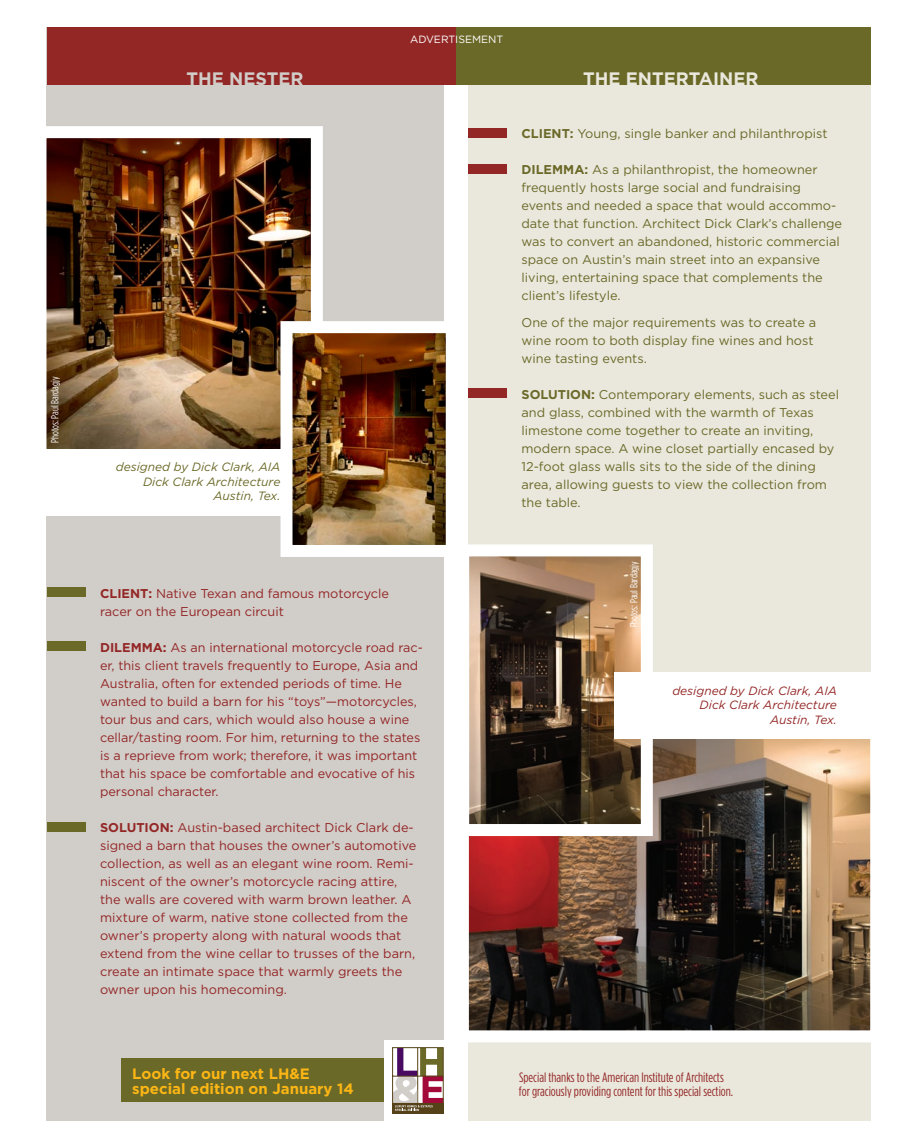
<style>
.page{position:relative;width:918px;height:1148px;background:#fff}
.page>*{position:absolute;margin:0;border:0;box-sizing:border-box;transform-origin:0 0}
.t1{font:700 18px "Gotham";color:#eae8dd}
.t2{font:700 18px "Gotham";color:#d1cdc9}
.t3{font:700 15px "Gotham";color:#fcb615}
.t4{font:13.5px/13.5px "Gotham Condensed";color:#932726}
.Body{font:12.75px/18px "Gotham";color:#932726}
.Body-2{font:12.75px/18px "Gotham";color:#6b6928}
.Designer{font:italic 12px "Gotham";color:#6b6928}
.Designer-2{font:italic 12px "Gotham";color:#932726}
.t5{font:10.5px "Gotham Condensed";color:#fff}
.Slugs{font:10.5px "Gotham";color:#fff}
.s1{font-weight:700}
</style>
<div class="page">
<div style="left:47px;top:27px;width:397px;height:1093px;background:#d1cdc9"></div>
<div style="left:469px;top:27px;width:402px;height:1093px;background:#eae8dd"></div>
<div style="left:47px;top:27px;width:409px;height:58px;background:#932726"></div>
<div style="left:47px;top:641px;width:38px;height:9px;background:#6b6928"></div>
<div style="left:47px;top:587px;width:38px;height:9px;background:#6b6928"></div>
<div style="left:47px;top:822px;width:38px;height:10px;background:#6b6928"></div>
<div style="left:456px;top:27px;width:415px;height:58px;background:#6b6928"></div>
<div style="left:468px;top:164px;width:39px;height:10px;background:#932726"></div>
<div style="left:468px;top:128px;width:39px;height:9px;background:#932726"></div>
<div style="left:468px;top:388px;width:39px;height:10px;background:#932726"></div>
<div style="left:122px;top:1058px;width:266px;height:44px;background:#6b6928"></div>
<div style="left:385px;top:1040px;width:66px;height:81px;background:#fff"></div>
<div style="left:392px;top:1103px;width:52px;height:10px;background:#564218"></div>
<svg style="left:392px;top:1047px;width:52px;height:64px"></svg>
<img style="left:46px;top:120px;width:277px;height:400px">
<img style="left:274px;top:315px;width:172px;height:242px">
<div style="left:42px;top:448px;width:243px;height:67px;background:#fff"></div>
<img style="left:468px;top:739px;width:403px;height:309px">
<img style="left:468px;top:538px;width:191px;height:304px">
<div style="left:614px;top:672px;width:258px;height:67px;background:#fff"></div>
<p class="t5" style="left:49px;top:443px;width:68px;rotate:-90deg">Photos: Paul Bardagjy</p>
<p class="t2" style="left:186px;top:68px;width:119px">THE NESTER</p>
<p class="Designer" style="left:116px;top:460px;width:166px">designed by Dick Clark, AIA</p>
<p class="Designer" style="left:143px;top:475px;width:139px">Dick Clark Architecture</p>
<p class="Designer" style="left:214px;top:489px;width:68px">Austin, Tex.</p>
<p class="Slugs" style="left:410px;top:33px;width:16px">ADVERTI</p>
<p class="Slugs" style="left:458px;top:33px;width:16px">SEMENT</p>
<p class="t1" style="left:583px;top:68px;width:177px">THE ENTERTAINER</p>
<p class="Body-2" style="left:522px;top:124px;width:308px"><span class="s1">CLIENT:</span> Young, single banker and philanthropist</p>
<p class="Body-2" style="left:522px;top:160px;width:322px"><span class="s1">DILEMMA:</span> As a philanthropist, the homeowner frequently hosts large social and fundraising events and needed a space that would accommo&shy;date that function. Architect Dick Clark’s challenge was to convert an abandoned, historic commercial space on Austin’s main street into an expansive living, entertaining space that complements the client’s lifestyle.</p>
<p class="Body-2" style="left:522px;top:313px;width:296px">One of the major requirements was to create a wine room to both display fine wines and host wine tasting events.</p>
<p class="Body-2" style="left:522px;top:385px;width:319px"><span class="s1">SOLUTION:</span> Contemporary elements, such as steel and glass, combined with the warmth of Texas limestone come together to create an inviting, modern space. A wine closet partially encased by 12-foot glass walls sits to the side of the dining area, allowing guests to view the collection from the table.</p>
<p class="Body" style="left:100px;top:584px;width:291px"><span class="s1">CLIENT:</span> Native Texan and famous motorcycle racer on the European circuit</p>
<p class="Body" style="left:100px;top:638px;width:324px"><span class="s1">DILEMMA:</span> As an international motorcycle road rac&shy;er, this client travels frequently to Europe, Asia and Australia, often for extended periods of time. He wanted to build a barn for his “toys”—motorcycles, tour bus and cars, which would also house a wine cellar/tasting room. For him, returning to the states is a reprieve from work; therefore, it was important that his space be comfortable and evocative of his personal character.</p>
<p class="Body" style="left:100px;top:818px;width:318px"><span class="s1">SOLUTION:</span> Austin-based architect Dick Clark de&shy;signed a barn that houses the owner’s automotive collection, as well as an elegant wine room. Remi&shy;niscent of the owner’s motorcycle racing attire, the walls are covered with warm brown leather. A mixture of warm, native stone collected from the owner’s property along with natural woods that extend from the wine cellar to trusses of the barn, create an intimate space that warmly greets the owner upon his homecoming.</p>
<p class="t5" style="left:628px;top:627px;width:68px;rotate:-90deg">Photos: Paul Bardagjy</p>
<p class="Designer-2" style="left:672px;top:684px;width:166px">designed by Dick Clark, AIA</p>
<p class="Designer-2" style="left:700px;top:698px;width:139px">Dick Clark Architecture</p>
<p class="Designer-2" style="left:770px;top:713px;width:68px">Austin, Tex.</p>
<p class="t3" style="left:132px;top:1064px;width:179px">Look for our next LH&amp;E</p>
<p class="t3" style="left:132px;top:1079px;width:223px">special edition on January 14</p>
<p class="t4" style="left:519px;top:1070px;width:216px">Special thanks to the American Institute of Architects for graciously providing content for this special section.</p>
</div>
